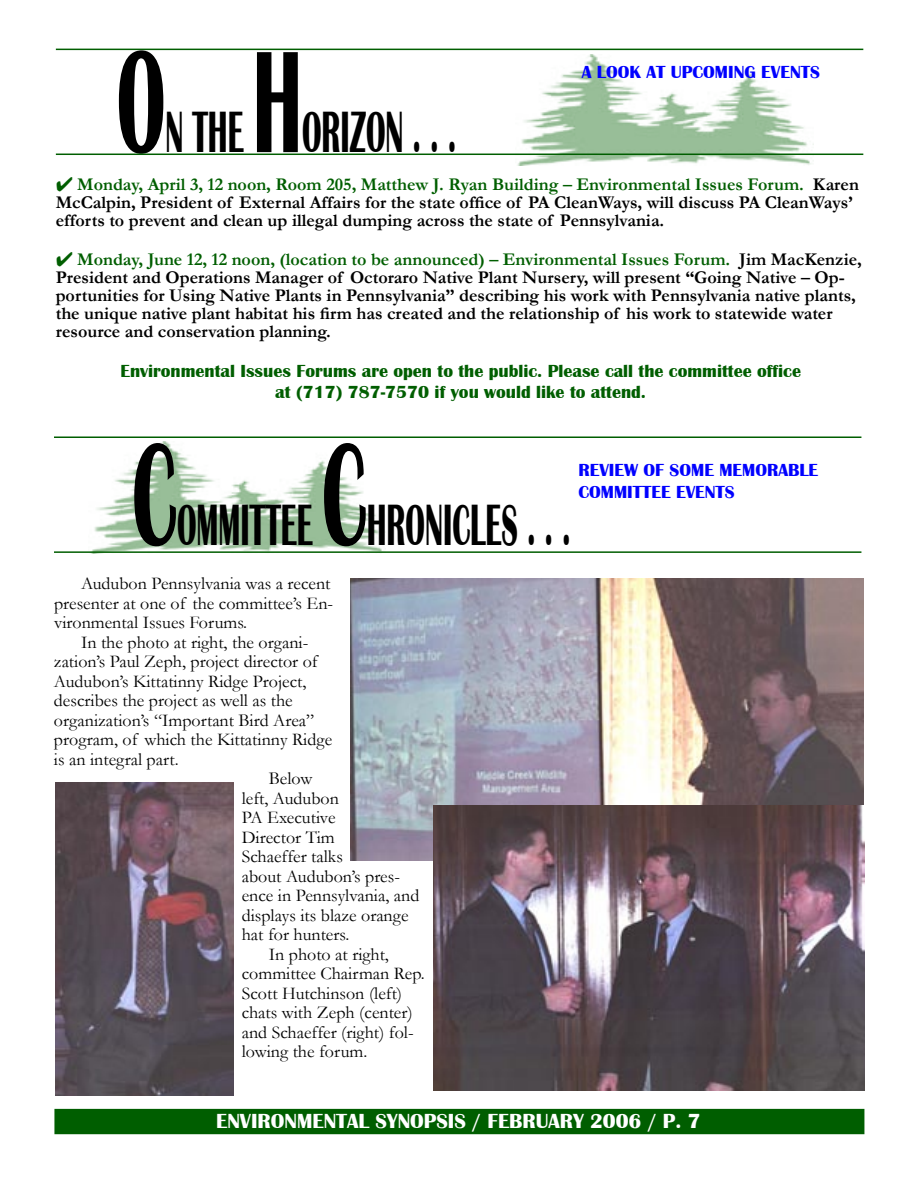
<style>
.page{position:relative;width:918px;height:1188px;background:#fff}
.page>*{position:absolute;margin:0;border:0;box-sizing:border-box;transform-origin:0 0}
.t1{font:700 150px "Britannic";color:#000;scale:.5 1}
.t2{font:700 60px "Britannic";color:#000;scale:.5 1}
.t3{font:700 21px "Britannic";color:#fff}
.t4{font:700 18px/18px "Garamond";color:#000}
.t5{font:18px/19.5px "Garamond";color:#000}
.t6{font:700 18px/21.6px "Britannic";color:#005e00;text-align:center}
.t7{font:700 18px/21.6px "Britannic";color:#00f}
.s1{color:#005e00}
</style>
<div class="page">
<div style="left:55px;top:1110px;width:809px;height:23px;background:#005e00"></div>
<div style="left:54px;top:1109px;width:810px;height:25px;border:2px solid #005e00"></div>
<img style="left:515px;top:54px;width:298px;height:112px">
<hr style="left:56px;top:49px;width:807px;height:1px;background:#005e00">
<hr style="left:56px;top:154px;width:807px;height:1px;background:#005e00">
<img style="left:90px;top:442px;width:296px;height:112px">
<hr style="left:54px;top:436px;width:807px;height:2px;background:#005e00">
<hr style="left:54px;top:551px;width:807px;height:2px;background:#005e00">
<img style="left:56px;top:783px;width:178px;height:313px">
<img style="left:351px;top:578px;width:513px;height:283px">
<img style="left:433px;top:806px;width:431px;height:285px">
<h1 class="t1" style="left:117px;top:18px;width:99px">O</h1>
<h2 class="t2" style="left:165px;top:98px;width:158px">N THE</h2>
<h1 class="t1" style="left:253px;top:18px;width:100px">H</h1>
<h2 class="t2" style="left:302px;top:98px;width:310px">ORIZON . . .</h2>
<p class="t7" style="left:582px;top:61px;width:240px">A LOOK AT UPCOMING EVENTS</p>
<p class="t4" style="left:56px;top:175px;width:805px"><span class="s1">✔ Monday, April 3, 12 noon, Room 205, Matthew J. Ryan Building – Environmental Issues Forum.</span> Karen<br>McCalpin, President of External Affairs for the state office of PA CleanWays, will discuss PA CleanWays’ efforts to prevent and clean up illegal dumping across the state of Pennsylvania.</p>
<p class="t4" style="left:56px;top:250px;width:808px"><span class="s1">✔ Monday, June 12, 12 noon, (location to be announced) – Environmental Issues Forum.</span> Jim MacKenzie, President and Operations Manager of Octoraro Native Plant Nursery, will present “Going Native – Op&shy;portunities for Using Native Plants in Pennsylvania” describing his work with Pennsylvania native plants, the unique native plant habitat his firm has created and the relationship of his work to statewide water resource and conservation planning.</p>
<p class="t6" style="left:121px;top:360px;width:682px">Environmental Issues Forums are open to the public. Please call the committee office at (717) 787-7570 if you would like to attend.</p>
<h1 class="t1" style="left:132px;top:410px;width:91px">C</h1>
<h2 class="t2" style="left:177px;top:491px;width:273px">OMMITTEE</h2>
<h1 class="t1" style="left:322px;top:410px;width:91px">C</h1>
<h2 class="t2" style="left:367px;top:491px;width:409px">HRONICLES . . .</h2>
<p class="t7" style="left:578px;top:459px;width:241px">REVIEW OF SOME MEMORABLE<br>COMMITTEE EVENTS</p>
<p class="t5" style="left:54px;top:573px;width:281px;text-indent:27px">Audubon Pennsylvania was a recent presenter at one of the committee’s En&shy;vironmental Issues Forums.</p>
<p class="t5" style="left:81px;top:632px;width:229px">In the photo at right, the organi-</p>
<p class="t5" style="left:54px;top:651px;width:265px">zation’s Paul Zeph, project director of</p>
<p class="t5" style="left:54px;top:671px;width:254px">Audubon’s Kittatinny Ridge Project,</p>
<p class="t5" style="left:54px;top:690px;width:240px">describes the project as well as the</p>
<p class="t5" style="left:54px;top:710px;width:262px">organization’s “Important Bird Area”</p>
<p class="t5" style="left:54px;top:729px;width:280px">program, of which the Kittatinny Ridge</p>
<p class="t5" style="left:54px;top:749px;width:126px">is an integral part.</p>
<p class="t5" style="left:269px;top:768px;width:45px">Below</p>
<p class="t5" style="left:242px;top:788px;width:99px">left, Audubon</p>
<p class="t5" style="left:242px;top:807px;width:95px">PA Executive</p>
<p class="t5" style="left:242px;top:827px;width:95px">Director Tim</p>
<p class="t5" style="left:242px;top:846px;width:103px">Schaeffer talks</p>
<p class="t5" style="left:242px;top:866px;width:160px">about Audubon’s pres-</p>
<p class="t5" style="left:242px;top:885px;width:179px">ence in Pennsylvania, and</p>
<p class="t5" style="left:242px;top:905px;width:168px">displays its blaze orange</p>
<p class="t5" style="left:242px;top:924px;width:109px">hat for hunters.</p>
<p class="t5" style="left:269px;top:944px;width:122px">In photo at right,</p>
<p class="t5" style="left:242px;top:963px;width:185px">committee Chairman Rep.</p>
<p class="t5" style="left:242px;top:983px;width:162px">Scott Hutchinson (left)</p>
<p class="t5" style="left:242px;top:1002px;width:172px">chats with Zeph (center)</p>
<p class="t5" style="left:242px;top:1022px;width:173px">and Schaeffer (right) fol-</p>
<p class="t5" style="left:242px;top:1041px;width:127px">lowing the forum.</p>
<p class="t3" style="left:216px;top:1110px;width:486px">ENVIRONMENTAL SYNOPSIS / FEBRUARY 2006 / P. 7</p>
</div>
